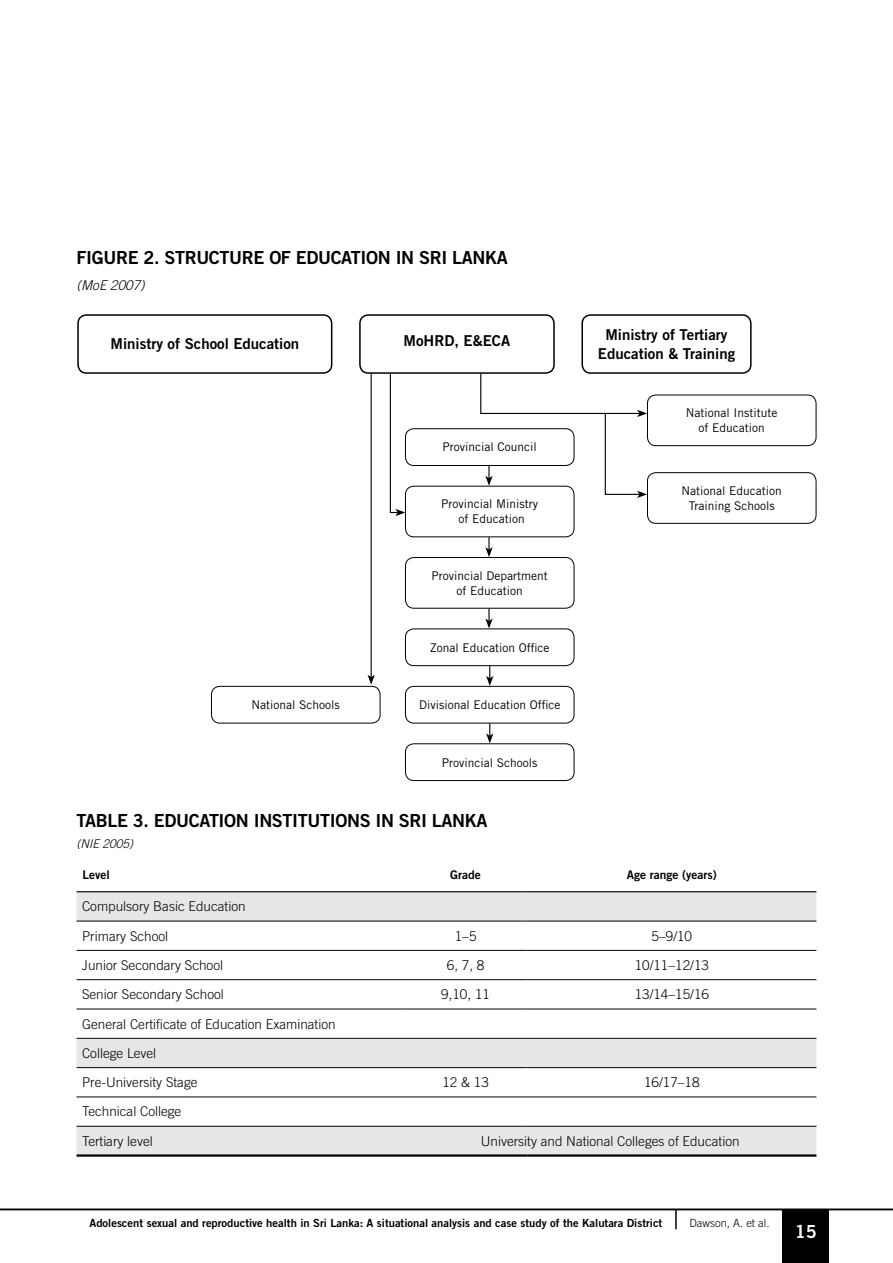
<style>
.page{position:relative;width:893px;height:1263px;background:#fff}
.page>*{position:absolute;margin:0;border:0;box-sizing:border-box;transform-origin:0 0}
.t1{font:18px "Trade Gothic LT Std Bd 2";letter-spacing:-.02em;color:#000}
.t2{font:18px "Trade Gothic LT Std Bd 2";color:#fff}
.t3{font:15px/19.5px "Trade Gothic LT Std Bd 2";color:#000;text-align:center}
.t4{font:300 13.5px/29.2px "Trade Gothic LT Std";color:#000}
.t5{font:italic 300 13.5px "Trade Gothic LT Std";color:#000}
.t6{font:12px/15px "Trade Gothic LT Std";color:#000;text-align:center}
.t7{font:12px "Trade Gothic LT Std Bd 2";color:#000}
.t8{font:italic 300 12px "Trade Gothic LT Std";color:#000}
.t9{font:11.25px "Trade Gothic LT Std Bd 2";color:#000}
.t10{font:300 11.25px "Trade Gothic LT Std";color:#000}
</style>
<div class="page">
<div style="left:782px;top:1209px;width:47px;height:54px;background:#000"></div>
<hr style="left:0;top:1209px;width:893px;height:1px;background:#000">
<hr style="left:675px;top:1209px;width:2px;height:20px;background:#000">
<svg style="left:77px;top:892px;width:739px;height:262px"></svg>
<hr style="left:77px;top:891px;width:327px;height:1px;background:#000">
<hr style="left:404px;top:891px;width:123px;height:1px;background:#000">
<hr style="left:527px;top:891px;width:289px;height:1px;background:#000">
<hr style="left:77px;top:921px;width:327px;height:1px;background:#000">
<hr style="left:404px;top:921px;width:123px;height:1px;background:#000">
<hr style="left:527px;top:921px;width:289px;height:1px;background:#000">
<hr style="left:77px;top:950px;width:327px;height:1px;background:#000">
<hr style="left:404px;top:950px;width:123px;height:1px;background:#000">
<hr style="left:527px;top:950px;width:289px;height:1px;background:#000">
<hr style="left:77px;top:979px;width:327px;height:1px;background:#000">
<hr style="left:404px;top:979px;width:123px;height:1px;background:#000">
<hr style="left:527px;top:979px;width:289px;height:1px;background:#000">
<hr style="left:77px;top:1009px;width:327px;height:1px;background:#000">
<hr style="left:404px;top:1009px;width:123px;height:1px;background:#000">
<hr style="left:527px;top:1009px;width:289px;height:1px;background:#000">
<hr style="left:77px;top:1038px;width:327px;height:1px;background:#000">
<hr style="left:404px;top:1038px;width:123px;height:1px;background:#000">
<hr style="left:527px;top:1038px;width:289px;height:1px;background:#000">
<hr style="left:77px;top:1067px;width:327px;height:1px;background:#000">
<hr style="left:404px;top:1067px;width:123px;height:1px;background:#000">
<hr style="left:527px;top:1067px;width:289px;height:1px;background:#000">
<hr style="left:77px;top:1096px;width:327px;height:1px;background:#000">
<hr style="left:404px;top:1096px;width:123px;height:1px;background:#000">
<hr style="left:527px;top:1096px;width:289px;height:1px;background:#000">
<hr style="left:77px;top:1126px;width:327px;height:1px;background:#000">
<hr style="left:77px;top:1154px;width:327px;height:3px;background:#000">
<hr style="left:404px;top:1126px;width:123px;height:1px;background:#000">
<hr style="left:527px;top:1126px;width:289px;height:1px;background:#000">
<hr style="left:404px;top:1154px;width:123px;height:3px;background:#000">
<hr style="left:527px;top:1154px;width:289px;height:3px;background:#000">
<div style="left:77px;top:314px;width:255px;height:60px;border:2px solid #000;border-radius:9px"></div>
<div style="left:359px;top:314px;width:196px;height:60px;border:2px solid #000;border-radius:9px"></div>
<div style="left:581px;top:314px;width:171px;height:60px;border:2px solid #000;border-radius:9px"></div>
<div style="left:405px;top:428px;width:169px;height:38px;border:1px solid #000;border-radius:9px"></div>
<div style="left:405px;top:628px;width:169px;height:38px;border:1px solid #000;border-radius:9px"></div>
<div style="left:405px;top:686px;width:169px;height:37px;border:1px solid #000;border-radius:9px"></div>
<div style="left:405px;top:743px;width:169px;height:38px;border:1px solid #000;border-radius:9px"></div>
<div style="left:211px;top:686px;width:169px;height:37px;border:1px solid #000;border-radius:9px"></div>
<div style="left:647px;top:395px;width:169px;height:51px;border:1px solid #000;border-radius:9px"></div>
<div style="left:647px;top:472px;width:169px;height:52px;border:1px solid #000;border-radius:9px"></div>
<div style="left:405px;top:486px;width:169px;height:51px;border:1px solid #000;border-radius:9px"></div>
<div style="left:405px;top:557px;width:169px;height:52px;border:1px solid #000;border-radius:9px"></div>
<hr style="left:371px;top:374px;width:1px;height:303px;background:#000">
<svg style="left:368px;top:675px;width:7px;height:10px"></svg>
<svg style="left:485px;top:537px;width:8px;height:20px"></svg>
<svg style="left:485px;top:609px;width:8px;height:19px"></svg>
<svg style="left:486px;top:666px;width:7px;height:20px"></svg>
<svg style="left:486px;top:723px;width:7px;height:20px"></svg>
<svg style="left:389px;top:373px;width:16px;height:143px"></svg>
<svg style="left:480px;top:373px;width:167px;height:125px"></svg>
<h1 class="t1" style="left:77px;top:246px;width:433px">FIG URE 2. STRUCTURE OF EDUCATION I N SRI LANKA</h1>
<p class="t5" style="left:77px;top:277px;width:70px">(MoE 2007)</p>
<p class="t3" style="left:111px;top:334px;width:190px">Ministry of School Education</p>
<p class="t3" style="left:404px;top:331px;width:108px">MoHRD, E&amp;ECA</p>
<p class="t3" style="left:598px;top:324px;width:139px">Ministry of Tertiary<br>Education &amp; Training</p>
<p class="t6" style="left:443px;top:439px;width:96px">Provincial Council</p>
<p class="t6" style="left:686px;top:405px;width:93px">National Institute of Education</p>
<p class="t6" style="left:682px;top:483px;width:102px">National Education</p>
<p class="t6" style="left:441px;top:496px;width:98px">Provincial Ministry</p>
<p class="t6" style="left:689px;top:498px;width:87px">Training Schools</p>
<p class="t6" style="left:458px;top:511px;width:68px">of Education</p>
<p class="t6" style="left:432px;top:568px;width:118px">Provincial Department of Education</p>
<p class="t6" style="left:252px;top:697px;width:90px">National Schools</p>
<p class="t6" style="left:430px;top:640px;width:121px">Zonal Education Office</p>
<p class="t6" style="left:419px;top:697px;width:143px">Divisional Education Office</p>
<p class="t6" style="left:442px;top:754px;width:97px">Provincial Schools</p>
<h1 class="t1" style="left:77px;top:809px;width:412px">TABLE 3. EDUCATION I NSTITUTIONS I N SRI LANKA</h1>
<p class="t8" style="left:77px;top:836px;width:58px">(NIE 2005)</p>
<p class="t7" style="left:83px;top:867px;width:29px">Level</p>
<p class="t7" style="left:450px;top:867px;width:32px">Grade</p>
<p class="t7" style="left:627px;top:867px;width:91px">Age range (years)</p>
<p class="t4" style="left:82px;top:892px;width:165px">Compulsory Basic Education<br>Primary School</p>
<p class="t4" style="left:455px;top:921px;width:23px">1–5</p>
<p class="t4" style="left:652px;top:921px;width:42px">5–9/10</p>
<p class="t4" style="left:82px;top:950px;width:143px">Junior Secondary School</p>
<p class="t4" style="left:447px;top:950px;width:39px">6, 7, 8</p>
<p class="t4" style="left:635px;top:950px;width:76px">10/11–12/13</p>
<p class="t4" style="left:82px;top:980px;width:143px">Senior Secondary School</p>
<p class="t4" style="left:441px;top:980px;width:50px">9,10, 11</p>
<p class="t4" style="left:635px;top:980px;width:76px">13/14–15/16</p>
<p class="t4" style="left:82px;top:1009px;width:255px">General Certificate of Education Examination<br>College Level<br>Pre-University Stage</p>
<p class="t4" style="left:442px;top:1067px;width:48px">12 &amp; 13</p>
<p class="t4" style="left:644px;top:1067px;width:57px">16/17–18</p>
<p class="t4" style="left:82px;top:1097px;width:101px">Technical College<br>Tertiary level</p>
<p class="t4" style="left:481px;top:1126px;width:260px">University and National Colleges of Education</p>
<p class="t9" style="left:89px;top:1216px;width:574px">Adolescent sexual and reproductive health in Sri Lanka: A situational analysis and case study of the Kalutara District</p>
<p class="t10" style="left:689px;top:1216px;width:82px">Dawson, A. et al.</p>
<h1 class="t2" style="left:795px;top:1221px;width:23px">15</h1>
</div>
